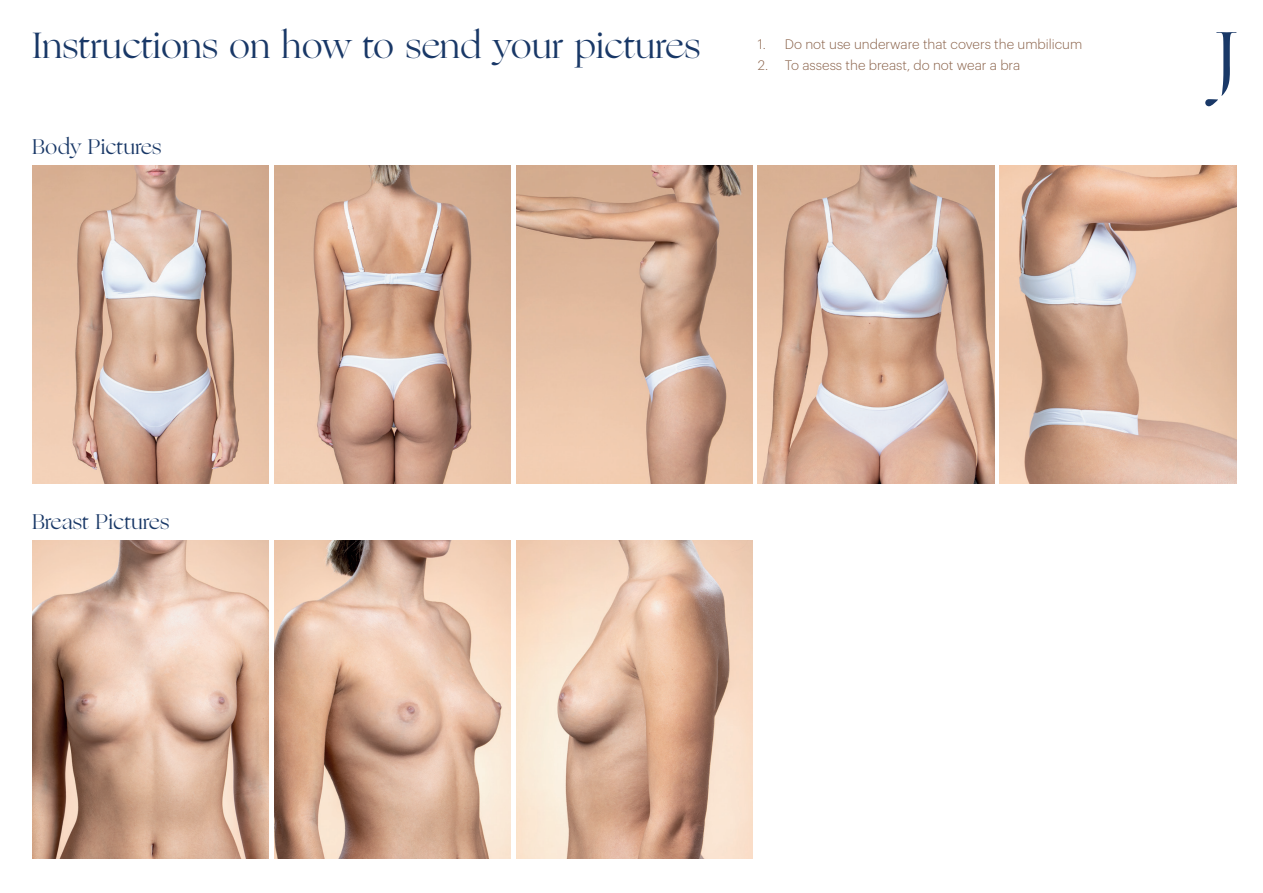
<style>
.page{position:relative;width:1263px;height:893px;background:#fff}
.page>*{position:absolute;margin:0;border:0;box-sizing:border-box;transform-origin:0 0}
.t1{font:36px "Ogg";color:#193867}
.t2{font:21px "Ogg";color:#193867}
.t3{font:300 13.5px "Graphik";color:#8b644c}
</style>
<div class="page">
<svg style="left:1205px;top:32px;width:31px;height:74px"></svg>
<img style="left:32px;top:165px;width:237px;height:319px">
<img style="left:274px;top:165px;width:237px;height:319px">
<img style="left:758px;top:165px;width:236px;height:319px">
<img style="left:516px;top:165px;width:237px;height:319px">
<img style="left:1000px;top:165px;width:236px;height:319px">
<img style="left:32px;top:540px;width:237px;height:319px">
<img style="left:274px;top:540px;width:237px;height:319px">
<img style="left:516px;top:540px;width:237px;height:319px">
<h1 class="t1" style="left:32px;top:21px;width:670px">Instructions on how to send your pictures</h1>
<h2 class="t2" style="left:32px;top:132px;width:131px">Body Pictures</h2>
<p class="t3" style="left:758px;top:34px;width:326px">1. Do not use underware that covers the umbilicum</p>
<p class="t3" style="left:758px;top:55px;width:264px">2. To assess the breast, do not wear a bra</p>
<h2 class="t2" style="left:32px;top:507px;width:139px">Breast Pictures</h2>
</div>
